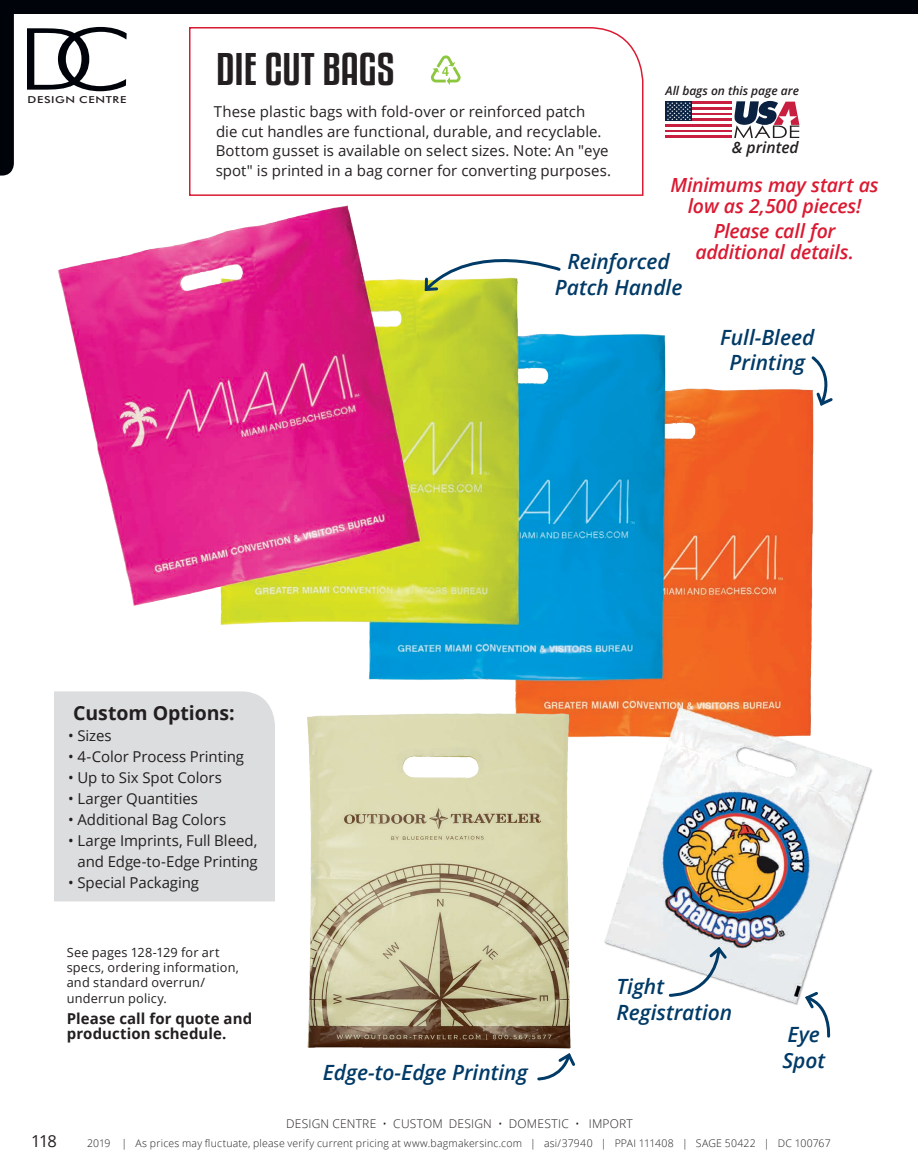
<style>
.page{position:relative;width:918px;height:1175px;background:#fff}
.page>*{position:absolute;margin:0;border:0;box-sizing:border-box;transform-origin:0 0}
.t1{font:40.5px "Kenyan Coffee Rg";color:#231f20;scale:1.11 1}
.t2{font:italic 600 21px/25.5px "Open Sans";color:#003a67;text-align:center}
.t3{font:italic 600 19.5px/21px "Open Sans";letter-spacing:-.01em;color:#da1a32;text-align:center}
.t4{font:700 19.5px "Open Sans";letter-spacing:-.005em;color:#231f20}
.t5{font:16.5px "Open Sans";color:#231f20}
.t6{font:italic 600 15.6px "Open Sans";color:#231f20}
.t7{font:15px/19.5px "Open Sans";letter-spacing:.005em;color:#231f20}
.t8{font:700 15px/15px "Open Sans";letter-spacing:.005em;color:#231f20}
.t9{font:12.75px/15px "Open Sans";letter-spacing:.015em;color:#231f20}
.t10{font:300 12px "Open Sans";letter-spacing:.015em;color:#231f20}
.t11{font:italic 600 12px "Open Sans";color:#231f20}
.t12{font:300 10.5px "Open Sans";letter-spacing:.02em;color:#231f20}
.t13{font:500 9.6px "Futura BT";letter-spacing:.05em;color:#231f20;scale:1.25 1}
</style>
<div class="page">
<div style="left:0;top:0;width:918px;height:14px;background:#00040a"></div>
<svg style="left:0;top:14px;width:14px;height:162px;background:#05090f"></svg>
<img style="left:55px;top:205px;width:818px;height:800px">
<img style="left:281px;top:703px;width:309px;height:346px">
<svg style="left:27px;top:27px;width:100px;height:64px"></svg>
<svg style="left:189px;top:27px;width:455px;height:169px"></svg>
<svg style="left:422px;top:240px;width:140px;height:54px"></svg>
<svg style="left:810px;top:355px;width:25px;height:53px"></svg>
<svg style="left:537px;top:1053px;width:38px;height:28px"></svg>
<svg style="left:667px;top:944px;width:62px;height:54px"></svg>
<svg style="left:803px;top:989px;width:29px;height:49px"></svg>
<div style="left:54px;top:691px;width:221px;height:210px;background:#dcddde"></div>
<hr style="left:666px;top:101px;width:66px;height:3px;background:#c81f40">
<hr style="left:666px;top:107px;width:66px;height:3px;background:#c81f40">
<hr style="left:666px;top:113px;width:66px;height:2px;background:#c81f40">
<hr style="left:666px;top:118px;width:66px;height:3px;background:#c81f40">
<hr style="left:666px;top:124px;width:66px;height:3px;background:#c81f40">
<hr style="left:666px;top:130px;width:66px;height:2px;background:#c81f40">
<hr style="left:666px;top:135px;width:66px;height:3px;background:#c81f40">
<div style="left:666px;top:101px;width:26px;height:20px;background:#0a2142"></div>
<svg style="left:667px;top:102px;width:24px;height:18px"></svg>
<svg style="left:734px;top:101px;width:65px;height:37px"></svg>
<svg style="left:428px;top:53px;width:36px;height:32px"></svg>
<p class="t13" style="left:28px;top:93px;width:81px">DESIGN CENTRE</p>
<h1 class="t1" style="left:216px;top:45px;width:163px">DIE CUT BAGS</h1>
<p class="t7" style="left:214px;top:102px;width:399px">These plastic bags with fold-over or reinforced patch<br>die cut handles are functional, durable, and recyclable.<br>Bottom gusset is available on select sizes. Note: An "eye spot" is printed in a bag corner for converting purposes.</p>
<p class="t11" style="left:666px;top:82px;width:135px">All bags on this page are</p>
<p class="t6" style="left:732px;top:136px;width:69px">&amp; printed</p>
<h3 class="t3" style="left:671px;top:173px;width:210px">Minimums may start as low as 2,500 pieces!</h3>
<h3 class="t3" style="left:695px;top:220px;width:160px">Please call for additional details.</h3>
<h2 class="t2" style="left:555px;top:248px;width:129px">Reinforced<br>Patch Handle</h2>
<h2 class="t2" style="left:720px;top:324px;width:96px">Full-Bleed<br>Printing</h2>
<h3 class="t4" style="left:73px;top:699px;width:163px">Custom Options:</h3>
<p class="t7" style="left:68px;top:725px;width:45px">• Sizes</p>
<p class="t7" style="left:68px;top:746px;width:177px">• 4-Color Process Printing</p>
<p class="t7" style="left:68px;top:767px;width:155px">• Up to Six Spot Colors</p>
<p class="t7" style="left:68px;top:788px;width:131px">• Larger Quantities</p>
<p class="t7" style="left:68px;top:809px;width:159px">• Additional Bag Colors</p>
<p class="t7" style="left:68px;top:829px;width:191px;line-height:21px;text-align:right">• Large Imprints, Full Bleed, and Edge-to-Edge Printing</p>
<p class="t7" style="left:68px;top:872px;width:132px">• Special Packaging</p>
<p class="t9" style="left:67px;top:944px;width:174px">See pages 128-129 for art specs, ordering information, and standard overrun/</p>
<p class="t9" style="left:67px;top:990px;width:102px">underrun policy.</p>
<p class="t8" style="left:67px;top:1010px;width:187px">Please call for quote and production schedule.</p>
<h2 class="t2" style="left:323px;top:1059px;width:206px">Edge-to-Edge Printing</h2>
<h2 class="t2" style="left:616px;top:973px;width:117px;text-align:left">Tight<br>Registration</h2>
<p class="t10" style="left:286px;top:1115px;width:348px">DESIGN CENTRE • CUSTOM DESIGN • DOMESTIC • IMPORT</p>
<h2 class="t2" style="left:782px;top:1021px;width:44px;text-align:left">Eye<br>Spot</h2>
<p class="t5" style="left:31px;top:1129px;width:27px">118</p>
<p class="t12" style="left:87px;top:1136px;width:745px">2019 | As prices may fluctuate, please verify current pricing at www.bagmakersinc.com | asi/37940 | PPAI 111408 | SAGE 50422 | DC 100767</p>
</div>
